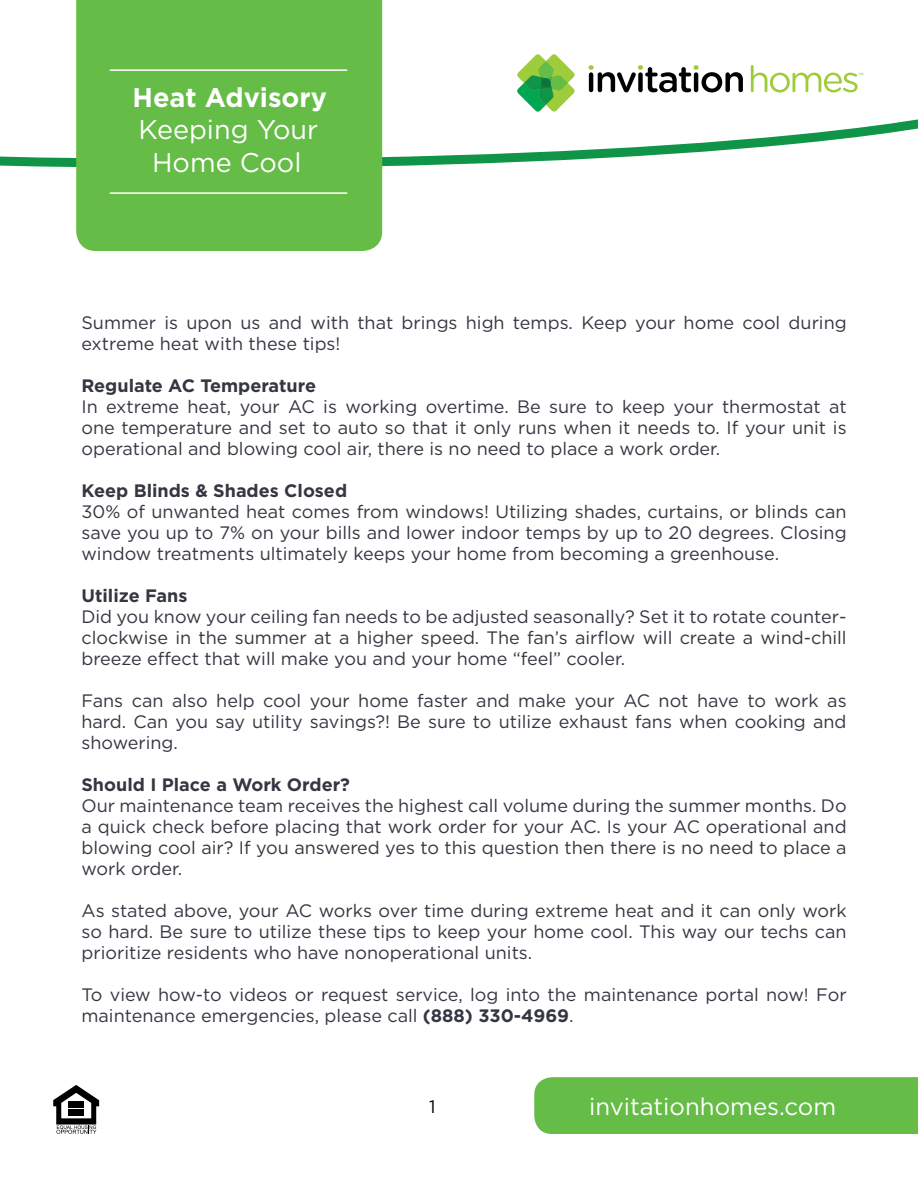
<style>
.page{position:relative;width:918px;height:1188px;background:#fff}
.page>*{position:absolute;margin:0;border:0;box-sizing:border-box;transform-origin:0 0}
.t1{font:27px/32.4px "Gotham";color:#fff;text-align:center}
.t2{font:700 27px "Gotham";color:#fff}
.t3{font:24px "Gotham";color:#fff}
.t4{font:18px/21px "Gotham";color:#343741;text-align:justify}
.t5{font:700 18px "Gotham";color:#343741}
.t6{font:18px "Gotham";color:#000}
.s1{font-weight:700}
</style>
<div class="page">
<svg style="left:53px;top:1085px;width:46px;height:49px"></svg>
<div style="left:534px;top:1077px;width:384px;height:57px;background:#65bc46"></div>
<svg style="left:0;top:117px;width:918px;height:51px"></svg>
<svg style="left:589px;top:65px;width:154px;height:27px"></svg>
<svg style="left:751px;top:65px;width:112px;height:27px"></svg>
<svg style="left:517px;top:54px;width:58px;height:58px"></svg>
<div style="left:76px;top:0;width:306px;height:251px;background:#65bc46"></div>
<hr style="left:110px;top:69px;width:237px;height:2px;background:#fff">
<hr style="left:110px;top:192px;width:237px;height:2px;background:#fff">
<h1 class="t2" style="left:133px;top:79px;width:196px">Heat Advisory</h1>
<h1 class="t1" style="left:138px;top:113px;width:181px">Keeping Your<br>Home Cool</h1>
<p class="t4" style="left:81px;top:311px;width:767px">Summer is upon us and with that brings high temps. Keep your home cool during extreme heat with these tips!</p>
<p class="t5" style="left:81px;top:373px;width:236px">Regulate AC Temperature</p>
<p class="t4" style="left:81px;top:395px;width:767px">In extreme heat, your AC is working overtime. Be sure to keep your thermostat at one temperature and set to auto so that it only runs when it needs to. If your unit is operational and blowing cool air, there is no need to place a work order.</p>
<p class="t5" style="left:81px;top:478px;width:267px">Keep Blinds &amp; Shades Closed</p>
<p class="t4" style="left:81px;top:500px;width:767px">30% of unwanted heat comes from windows! Utilizing shades, curtains, or blinds can save you up to 7% on your bills and lower indoor temps by up to 20 degrees. Closing window treatments ultimately keeps your home from becoming a greenhouse.</p>
<p class="t5" style="left:81px;top:583px;width:107px">Utilize Fans</p>
<p class="t4" style="left:81px;top:605px;width:767px">Did you know your ceiling fan needs to be adjusted seasonally? Set it to rotate counter&shy;clockwise in the summer at a higher speed. The fan’s airflow will create a wind-chill breeze effect that will make you and your home “feel” cooler.</p>
<p class="t4" style="left:81px;top:689px;width:767px">Fans can also help cool your home faster and make your AC not have to work as hard. Can you say utility savings?! Be sure to utilize exhaust fans when cooking and showering.</p>
<p class="t5" style="left:81px;top:772px;width:270px">Should I Place a Work Order?</p>
<p class="t4" style="left:81px;top:794px;width:767px">Our maintenance team receives the highest call volume during the summer months. Do a quick check before placing that work order for your AC. Is your AC operational and blowing cool air? If you answered yes to this question then there is no need to place a work order.</p>
<p class="t4" style="left:81px;top:899px;width:767px">As stated above, your AC works over time during extreme heat and it can only work so hard. Be sure to utilize these tips to keep your home cool. This way our techs can prioritize residents who have nonoperational units.</p>
<p class="t4" style="left:81px;top:983px;width:767px">To view how-to videos or request service, log into the maintenance portal now! For maintenance emergencies, please call <span class="s1">(888) 330-4969</span>.</p>
<p class="t6" style="left:429px;top:1095px;width:8px">1</p>
<h2 class="t3" style="left:589px;top:1091px;width:249px">invitationhomes.com</h2>
</div>
